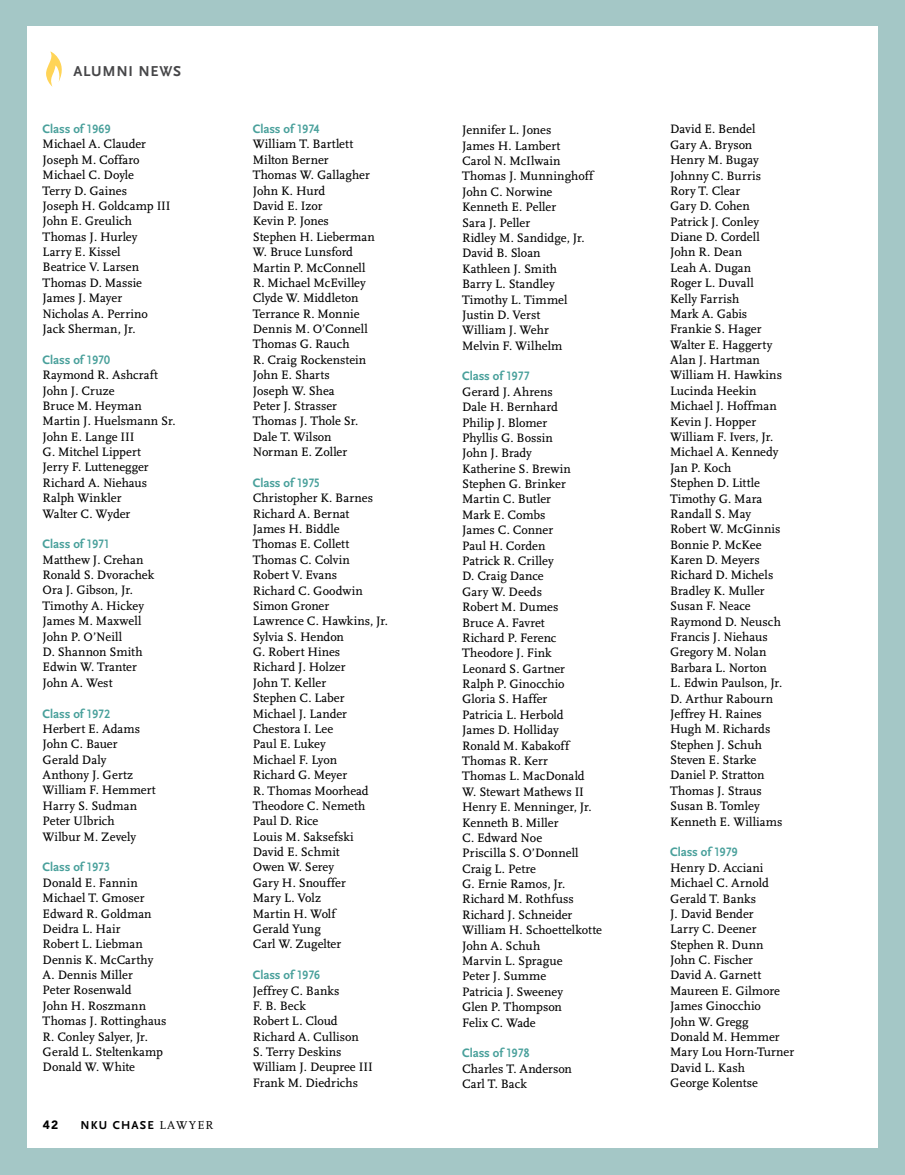
<style>
.page{position:relative;width:905px;height:1175px;background:#fff}
.page>*{position:absolute;margin:0;border:0;box-sizing:border-box;transform-origin:0 0}
.t1{font:700 15px "AD Scala Sans Tab";letter-spacing:.05em;color:#464648}
.t2{font:12.75px/15.5px "AD Scala Romein";color:#000}
.t3{font:700 12.75px "AD Scala Sans Tab";letter-spacing:-.01em;color:#49a09b}
.t4{font:700 12px "AD Scala Sans";letter-spacing:.1em;color:#000}
.t5{font:900 12px "Avenir";color:#000}
.s1{font-family:"AD Scala Caps Romein";font-weight:400}
</style>
<div class="page">
<div style="left:0;top:0;width:904px;height:1174px;background:linear-gradient(to right,#a7c9c8,#a7c9c8)"></div>
<div style="left:27px;top:27px;width:850px;height:1121px;background:#fff"></div>
<svg style="left:46px;top:51px;width:16px;height:36px"></svg>
<p class="t1" style="left:73px;top:63px;width:109px">ALUMNI NEWS</p>
<p class="t3" style="left:43px;top:122px;width:70px">Class of 1969</p>
<p class="t2" style="left:43px;top:137px;width:129px">Michael A. Clauder<br>Joseph M. Coffaro<br>Michael C. Doyle<br>Terry D. Gaines<br>Joseph H. Goldcamp III<br>John E. Greulich<br>Thomas J. Hurley<br>Larry E. Kissel<br>Beatrice V. Larsen<br>Thomas D. Massie<br>James J. Mayer<br>Nicholas A. Perrino<br>Jack Sherman, Jr.</p>
<p class="t3" style="left:43px;top:353px;width:69px">Class of 1970</p>
<p class="t2" style="left:43px;top:367px;width:135px">Raymond R. Ashcraft<br>John J. Cruze<br>Bruce M. Heyman<br>Martin J. Huelsmann Sr.<br>John E. Lange III<br>G. Mitchel Lippert<br>Jerry F. Luttenegger<br>Richard A. Niehaus<br>Ralph Winkler<br>Walter C. Wyder</p>
<p class="t3" style="left:43px;top:537px;width:69px">Class of 1971</p>
<p class="t2" style="left:43px;top:552px;width:113px">Matthew J. Crehan<br>Ronald S. Dvorachek<br>Ora J. Gibson, Jr.<br>Timothy A. Hickey<br>James M. Maxwell<br>John P. O’Neill<br>D. Shannon Smith<br>Edwin W. Tranter<br>John A. West</p>
<p class="t3" style="left:43px;top:706px;width:69px">Class of 1972</p>
<p class="t2" style="left:43px;top:721px;width:115px">Herbert E. Adams<br>John C. Bauer<br>Gerald Daly<br>Anthony J. Gertz<br>William F. Hemmert<br>Harry S. Sudman<br>Peter Ulbrich<br>Wilbur M. Zevely</p>
<p class="t3" style="left:43px;top:860px;width:69px">Class of 1973</p>
<p class="t2" style="left:43px;top:875px;width:125px">Donald E. Fannin<br>Michael T. Gmoser<br>Edward R. Goldman<br>Deidra L. Hair<br>Robert L. Liebman<br>Dennis K. McCarthy<br>A. Dennis Miller<br>Peter Rosenwald<br>John H. Roszmann<br>Thomas J. Rottinghaus<br>R. Conley Salyer, Jr.<br>Gerald L. Steltenkamp<br>Donald W. White</p>
<p class="t5" style="left:43px;top:1117px;width:17px">42</p>
<p class="t4" style="left:80px;top:1118px;width:134px">NKU CHASE <span class="s1">LAWYER</span></p>
<p class="t3" style="left:253px;top:122px;width:69px">Class of 1974</p>
<p class="t2" style="left:253px;top:137px;width:124px">William T. Bartlett<br>Milton Berner<br>Thomas W. Gallagher<br>John K. Hurd<br>David E. Izor<br>Kevin P. Jones<br>Stephen H. Lieberman<br>W. Bruce Lunsford<br>Martin P. McConnell<br>R. Michael McEvilley<br>Clyde W. Middleton<br>Terrance R. Monnie<br>Dennis M. O’Connell<br>Thomas G. Rauch<br>R. Craig Rockenstein<br>John E. Sharts<br>Joseph W. Shea<br>Peter J. Strasser<br>Thomas J. Thole Sr.<br>Dale T. Wilson<br>Norman E. Zoller</p>
<p class="t3" style="left:253px;top:476px;width:69px">Class of 1975</p>
<p class="t2" style="left:253px;top:490px;width:137px">Christopher K. Barnes<br>Richard A. Bernat<br>James H. Biddle<br>Thomas E. Collett<br>Thomas C. Colvin<br>Robert V. Evans<br>Richard C. Goodwin<br>Simon Groner<br>Lawrence C. Hawkins, Jr.<br>Sylvia S. Hendon<br>G. Robert Hines<br>Richard J. Holzer<br>John T. Keller<br>Stephen C. Laber<br>Michael J. Lander<br>Chestora I. Lee<br>Paul E. Lukey<br>Michael F. Lyon<br>Richard G. Meyer<br>R. Thomas Moorhead<br>Theodore C. Nemeth<br>Paul D. Rice<br>Louis M. Saksefski<br>David E. Schmit<br>Owen W. Serey<br>Gary H. Snouffer<br>Mary L. Volz<br>Martin H. Wolf<br>Gerald Yung<br>Carl W. Zugelter</p>
<p class="t3" style="left:253px;top:968px;width:69px">Class of 1976</p>
<p class="t2" style="left:253px;top:982px;width:121px">Jeffrey C. Banks<br>F. B. Beck<br>Robert L. Cloud<br>Richard A. Cullison<br>S. Terry Deskins<br>William J. Deupree III<br>Frank M. Diedrichs</p>
<p class="t2" style="left:462px;top:123px;width:133px">Jennifer L. Jones<br>James H. Lambert<br>Carol N. McIlwain<br>Thomas J. Munninghoff<br>John C. Norwine<br>Kenneth E. Peller<br>Sara J. Peller<br>Ridley M. Sandidge, Jr.<br>David B. Sloan<br>Kathleen J. Smith<br>Barry L. Standley<br>Timothy L. Timmel<br>Justin D. Verst<br>William J. Wehr<br>Melvin F. Wilhelm</p>
<p class="t3" style="left:462px;top:369px;width:69px">Class of 1977</p>
<p class="t2" style="left:462px;top:384px;width:141px">Gerard J. Ahrens<br>Dale H. Bernhard<br>Philip J. Blomer<br>Phyllis G. Bossin<br>John J. Brady<br>Katherine S. Brewin<br>Stephen G. Brinker<br>Martin C. Butler<br>Mark E. Combs<br>James C. Conner<br>Paul H. Corden<br>Patrick R. Crilley<br>D. Craig Dance<br>Gary W. Deeds<br>Robert M. Dumes<br>Bruce A. Favret<br>Richard P. Ferenc<br>Theodore J. Fink<br>Leonard S. Gartner<br>Ralph P. Ginocchio<br>Gloria S. Haffer<br>Patricia L. Herbold<br>James D. Holliday<br>Ronald M. Kabakoff<br>Thomas R. Kerr<br>Thomas L. MacDonald<br>W. Stewart Mathews II<br>Henry E. Menninger, Jr.<br>Kenneth B. Miller<br>C. Edward Noe<br>Priscilla S. O’Donnell<br>Craig L. Petre<br>G. Ernie Ramos, Jr.<br>Richard M. Rothfuss<br>Richard J. Schneider<br>William H. Schoettelkotte<br>John A. Schuh<br>Marvin L. Sprague<br>Peter J. Summe<br>Patricia J. Sweeney<br>Glen P. Thompson<br>Felix C. Wade</p>
<p class="t3" style="left:462px;top:1046px;width:69px">Class of 1978</p>
<p class="t2" style="left:462px;top:1061px;width:111px">Charles T. Anderson<br>Carl T. Back</p>
<p class="t2" style="left:670px;top:122px;width:114px">David E. Bendel<br>Gary A. Bryson<br>Henry M. Bugay<br>Johnny C. Burris<br>Rory T. Clear<br>Gary D. Cohen<br>Patrick J. Conley<br>Diane D. Cordell<br>John R. Dean<br>Leah A. Dugan<br>Roger L. Duvall<br>Kelly Farrish<br>Mark A. Gabis<br>Frankie S. Hager<br>Walter E. Haggerty<br>Alan J. Hartman<br>William H. Hawkins<br>Lucinda Heekin<br>Michael J. Hoffman<br>Kevin J. Hopper<br>William F. Ivers, Jr.<br>Michael A. Kennedy<br>Jan P. Koch<br>Stephen D. Little<br>Timothy G. Mara<br>Randall S. May<br>Robert W. McGinnis<br>Bonnie P. McKee<br>Karen D. Meyers<br>Richard D. Michels<br>Bradley K. Muller<br>Susan F. Neace<br>Raymond D. Neusch<br>Francis J. Niehaus<br>Gregory M. Nolan<br>Barbara L. Norton<br>L. Edwin Paulson, Jr.<br>D. Arthur Rabourn<br>Jeffrey H. Raines<br>Hugh M. Richards<br>Stephen J. Schuh<br>Steven E. Starke<br>Daniel P. Stratton<br>Thomas J. Straus<br>Susan B. Tomley<br>Kenneth E. Williams</p>
<p class="t3" style="left:670px;top:845px;width:69px">Class of 1979</p>
<p class="t2" style="left:670px;top:860px;width:126px">Henry D. Acciani<br>Michael C. Arnold<br>Gerald T. Banks<br>J. David Bender<br>Larry C. Deener<br>Stephen R. Dunn<br>John C. Fischer<br>David A. Garnett<br>Maureen E. Gilmore<br>James Ginocchio<br>John W. Gregg<br>Donald M. Hemmer<br>Mary Lou Horn-Turner<br>David L. Kash<br>George Kolentse</p>
</div>
